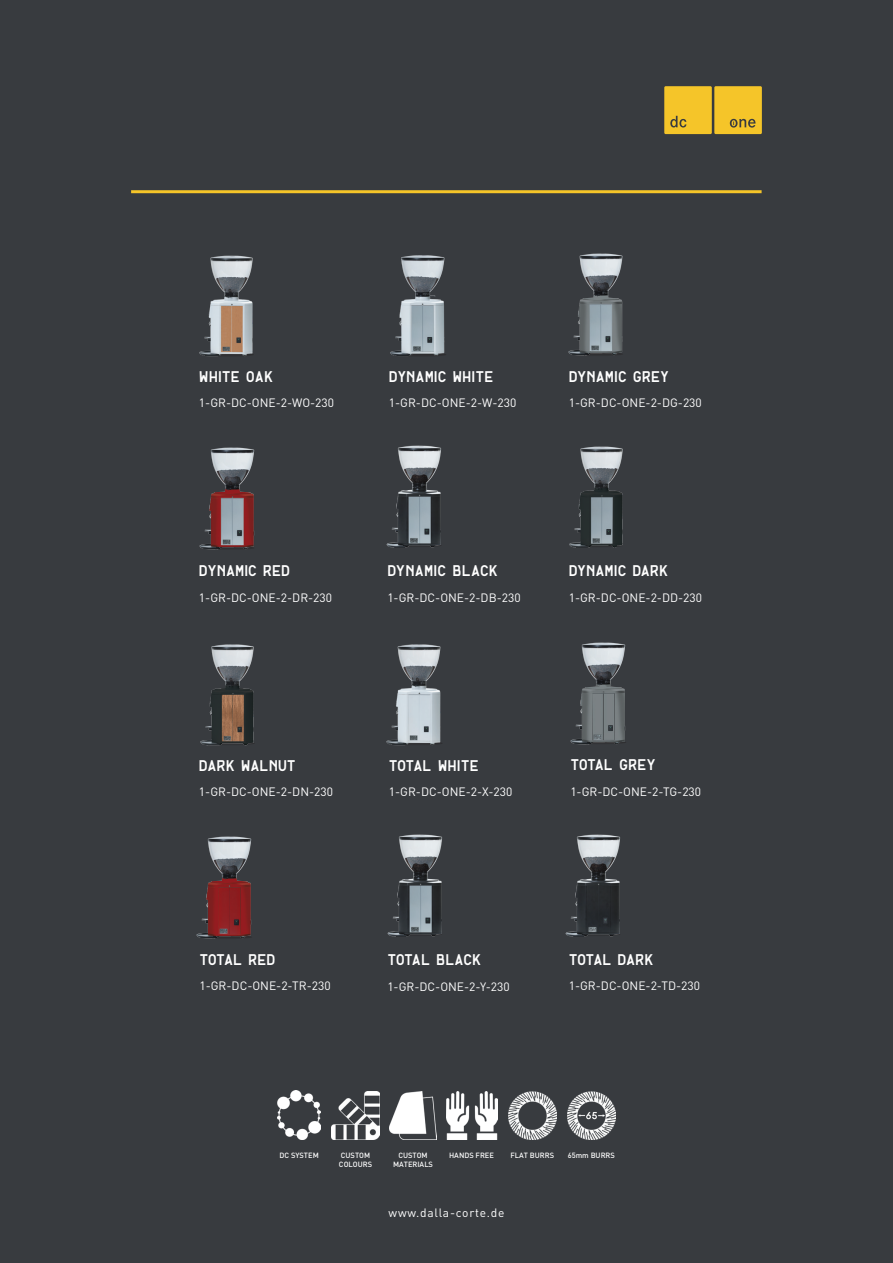
<style>
.page{position:relative;width:893px;height:1263px;background:#383b3f}
.page>*{position:absolute;margin:0;border:0;box-sizing:border-box;transform-origin:0 0}
.t1{font:600 condensed 15px "Dalla Corte";color:#fff}
.t2{font:600 condensed 15px "Dalla Corte";letter-spacing:-.04em;color:#fff}
.t3{font:600 condensed 15px "Dalla Corte";letter-spacing:-.02em;color:#fff}
.t4{font:12px "DINOT";color:#fff}
.t5{font:12px "DINOT";letter-spacing:.06em;color:#fff}
.t6{font:500 7.5px/9px "DINOT";color:#fff;text-align:center}
</style>
<div class="page">
<svg style="left:664px;top:86px;width:98px;height:48px;background:#e7bb2a"></svg>
<img style="left:386px;top:445px;width:55px;height:103px">
<img style="left:390px;top:255px;width:56px;height:101px">
<img style="left:387px;top:834px;width:55px;height:103px">
<img style="left:386px;top:644px;width:56px;height:102px">
<img style="left:568px;top:253px;width:55px;height:103px">
<img style="left:569px;top:446px;width:54px;height:102px">
<img style="left:570px;top:642px;width:56px;height:103px">
<img style="left:565px;top:834px;width:55px;height:103px">
<img style="left:199px;top:255px;width:54px;height:102px">
<img style="left:199px;top:447px;width:56px;height:103px">
<img style="left:200px;top:644px;width:54px;height:102px">
<img style="left:196px;top:836px;width:56px;height:103px">
<hr style="left:131px;top:190px;width:631px;height:3px;background:#f5c529">
<img style="left:567px;top:1091px;width:48px;height:48px">
<img style="left:508px;top:1091px;width:48px;height:48px">
<img style="left:446px;top:1092px;width:51px;height:47px">
<img style="left:278px;top:1091px;width:42px;height:49px">
<img style="left:332px;top:1092px;width:47px;height:47px">
<img style="left:389px;top:1091px;width:48px;height:48px">
<p class="t1" style="left:199px;top:369px;width:76px">WHITE OAK</p>
<p class="t4" style="left:199px;top:394px;width:137px">1-GR-DC-ONE-2-WO-230</p>
<p class="t1" style="left:389px;top:369px;width:106px">DYNAMIC WHITE</p>
<p class="t4" style="left:389px;top:394px;width:129px">1-GR-DC-ONE-2-W-230</p>
<p class="t1" style="left:569px;top:369px;width:102px">DYNAMIC GREY</p>
<p class="t4" style="left:569px;top:394px;width:135px">1-GR-DC-ONE-2-DG-230</p>
<p class="t1" style="left:199px;top:563px;width:93px">DYNAMIC RED</p>
<p class="t4" style="left:199px;top:588px;width:135px">1-GR-DC-ONE-2-DR-230</p>
<p class="t1" style="left:387px;top:563px;width:112px">DYNAMIC BLACK</p>
<p class="t4" style="left:387px;top:588px;width:135px">1-GR-DC-ONE-2-DB-230</p>
<p class="t1" style="left:569px;top:563px;width:101px">DYNAMIC DARK</p>
<p class="t4" style="left:569px;top:588px;width:135px">1-GR-DC-ONE-2-DD-230</p>
<p class="t1" style="left:199px;top:758px;width:98px">DARK WALNUT</p>
<p class="t4" style="left:199px;top:782px;width:136px">1-GR-DC-ONE-2-DN-230</p>
<p class="t1" style="left:389px;top:758px;width:91px">TOTAL WHITE</p>
<p class="t4" style="left:389px;top:782px;width:125px">1-GR-DC-ONE-2-X-230</p>
<p class="t1" style="left:570px;top:758px;width:87px">TOTAL GREY</p>
<p class="t4" style="left:570px;top:782px;width:132px">1-GR-DC-ONE-2-TG-230</p>
<p class="t3" style="left:199px;top:952px;width:78px">TOTAL RED</p>
<p class="t4" style="left:199px;top:977px;width:133px">1-GR-DC-ONE-2-TR-230</p>
<p class="t1" style="left:387px;top:952px;width:95px">TOTAL BLACK</p>
<p class="t4" style="left:387px;top:977px;width:124px">1-GR-DC-ONE-2-Y-230</p>
<p class="t2" style="left:569px;top:952px;width:86px">TOTAL DARK</p>
<p class="t4" style="left:569px;top:977px;width:133px">1-GR-DC-ONE-2-TD-230</p>
<p class="t6" style="left:280px;top:1150px;width:41px">DC SYSTEM</p>
<p class="t6" style="left:341px;top:1150px;width:31px">CUSTOM</p>
<p class="t6" style="left:449px;top:1150px;width:46px">HANDS FREE</p>
<p class="t6" style="left:510px;top:1150px;width:45px">FLAT BURRS</p>
<p class="t6" style="left:568px;top:1150px;width:49px">65mm BURRS</p>
<p class="t6" style="left:339px;top:1159px;width:35px">COLOURS</p>
<p class="t6" style="left:393px;top:1150px;width:42px">CUSTOM<br>MATERIALS</p>
<p class="t5" style="left:389px;top:1204px;width:117px">www.dalla-corte.de</p>
</div>
